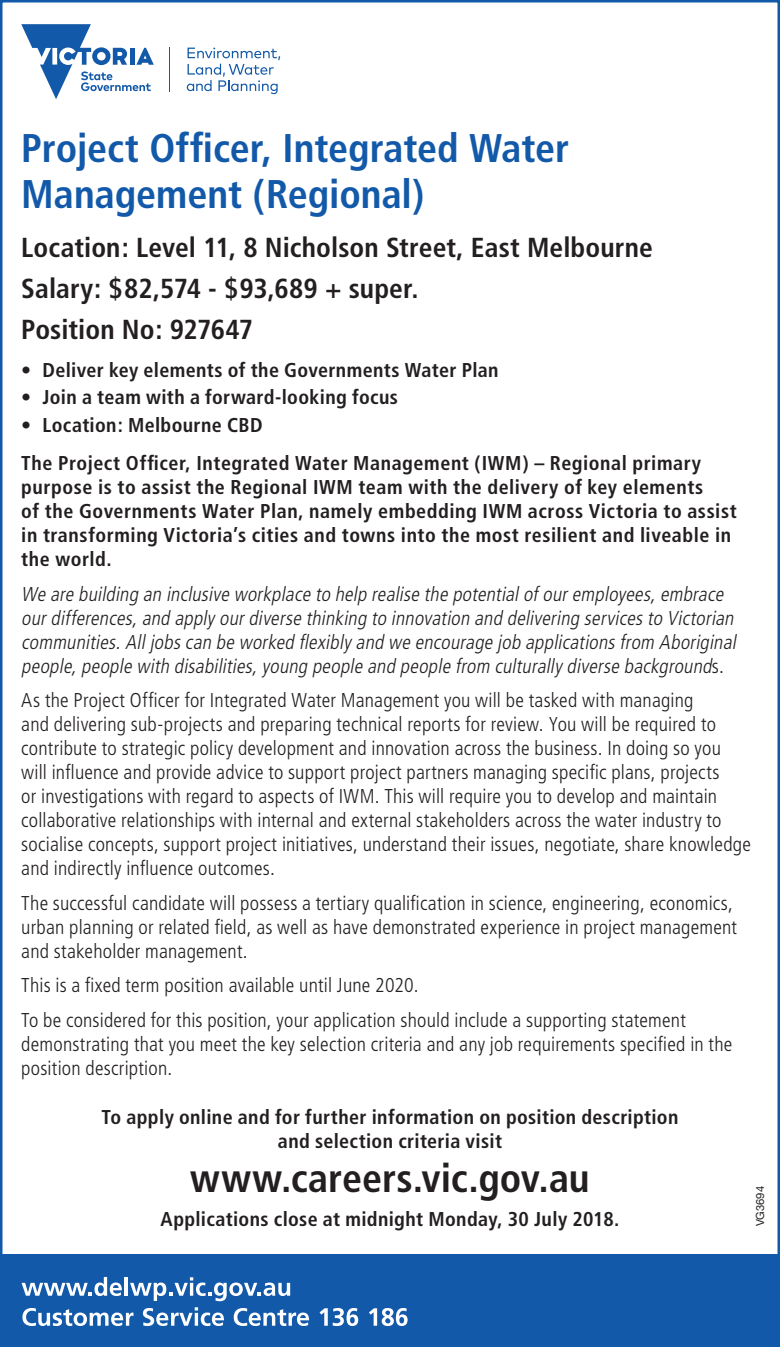
<style>
.page{position:relative;width:780px;height:1347px;background:#fff}
.page>*{position:absolute;margin:0;border:0;box-sizing:border-box;transform-origin:0 0}
.t1{font:700 condensed 40px/46.5px "Frutiger";color:#1359a9}
.t2{font:700 condensed 40px "Frutiger";color:#231f20}
.t3{font:700 condensed 27.5px/41px "Frutiger";letter-spacing:.005em;color:#231f20}
.t4{font:300 condensed 20px/24px "Frutiger";letter-spacing:.01em;color:#231f20}
.t5{font:700 condensed 20px/24px "Frutiger";letter-spacing:.02em;color:#231f20}
.t6{font:italic 300 condensed 20px/24px "Frutiger";letter-spacing:.01em;color:#231f20}
.t7{font:11.25px "Helvetica Neue";color:#231f20}
.s1{font-style:normal}
</style>
<div class="page">
<div style="left:0;top:1254px;width:780px;height:92px;background:#1359a9"></div>
<svg style="left:22px;top:1277px;width:100px;height:18px"></svg>
<hr style="left:125px;top:1276px;width:3px;height:19px;background:#fff">
<svg style="left:130px;top:1277px;width:160px;height:24px"></svg>
<svg style="left:22px;top:1308px;width:111px;height:17px"></svg>
<svg style="left:143px;top:1307px;width:81px;height:18px"></svg>
<svg style="left:234px;top:1308px;width:75px;height:17px"></svg>
<svg style="left:319px;top:1308px;width:39px;height:17px"></svg>
<svg style="left:369px;top:1308px;width:38px;height:17px"></svg>
<svg style="left:21px;top:24px;width:133px;height:75px"></svg>
<svg style="left:187px;top:48px;width:93px;height:46px"></svg>
<hr style="left:169px;top:47px;width:1px;height:44px;background:#1359a9">
<h1 class="t1" style="left:21px;top:128px;width:549px">Project Officer, Integrated Water<br>Management (Regional)</h1>
<h2 class="t3" style="left:21px;top:229px;width:633px">Location: Level 11, 8 Nicholson Street, East Melbourne<br>Salary: $82,574 - $93,689 + super.<br>Position No: 927647</h2>
<p class="t5" style="left:21px;top:359px;width:479px">• Deliver key elements of the Governments Water Plan</p>
<p class="t5" style="left:21px;top:387px;width:378px">• Join a team with a forward-looking focus</p>
<p class="t5" style="left:21px;top:407px;width:681px;line-height:38.2px">• Location: Melbourne CBD<br>The Project Officer, Integrated Water Management (IWM) – Regional primary</p>
<p class="t5" style="left:21px;top:477px;width:717px">purpose is to assist the Regional IWM team with the delivery of key elements<br>of the Governments Water Plan, namely embedding IWM across Victoria to assist in transforming Victoria’s cities and towns into the most resilient and liveable in the world.</p>
<p class="t6" style="left:21px;top:583px;width:719px">We are building an inclusive workplace to help realise the potential of our employees, embrace our differences, and apply our diverse thinking to innovation and delivering services to Victorian communities. All jobs can be worked flexibly and we encourage job applications from Aboriginal people, people with disabilities, young people and people from culturally diverse background<span class="s1">s .</span></p>
<p class="t4" style="left:21px;top:690px;width:731px">As the Project Officer for Integrated Water Management you will be tasked with managing<br>and delivering sub-projects and preparing technical reports for review. You will be required to contribute to strategic policy development and innovation across the business. In doing so you will influence and provide advice to support project partners managing specific plans, projects<br>or investigations with regard to aspects of IWM. This will require you to develop and maintain collaborative relationships with internal and external stakeholders across the water industry to socialise concepts, support project initiatives, understand their issues, negotiate, share knowledge and indirectly influence outcomes.</p>
<p class="t4" style="left:21px;top:892px;width:717px">The successful candidate will possess a tertiary qualification in science, engineering, economics, urban planning or related field, as well as have demonstrated experience in project management and stakeholder management.</p>
<p class="t4" style="left:21px;top:969px;width:666px;line-height:34.5px">This is a fixed term position available until June 2020.<br>To be considered for this position, your application should include a supporting statement</p>
<p class="t4" style="left:21px;top:1033px;width:712px">demonstrating that you meet the key selection criteria and any job requirements specified in the position description.</p>
<p class="t5" style="left:101px;top:1106px;width:578px;text-align:center">To apply online and for further information on position description and selection criteria visit</p>
<h1 class="t2" style="left:190px;top:1161px;width:401px">www.careers.vic.gov.au</h1>
<p class="t5" style="left:160px;top:1209px;width:460px">Applications close at midnight Monday, 30 July 2018.</p>
<p class="t7" style="left:753px;top:1226px;width:42px;rotate:-90deg">VG3694</p>
</div>
